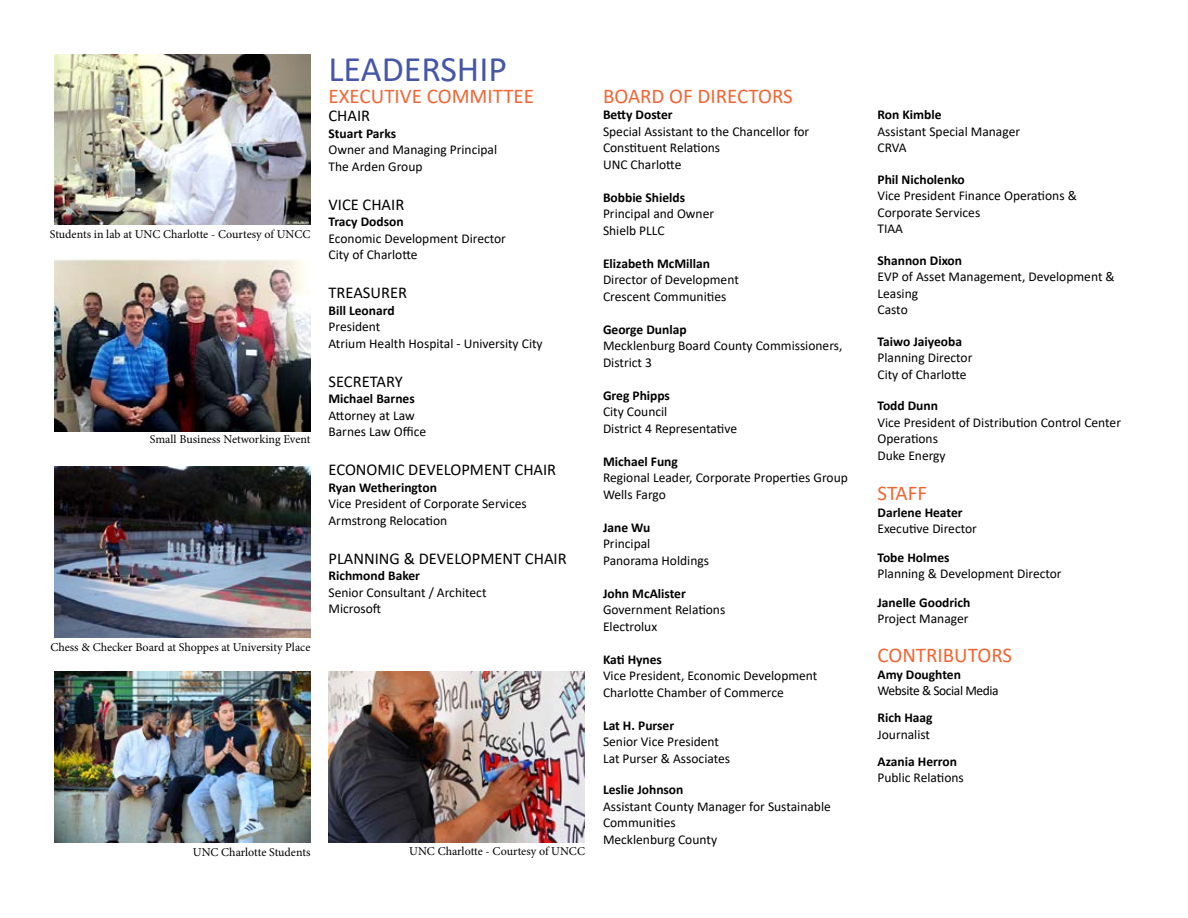
<style>
.page{position:relative;width:1188px;height:918px;background:#fff}
.page>*{position:absolute;margin:0;border:0;box-sizing:border-box;transform-origin:0 0}
.t1{font:36px "Calibri";color:#4657a7}
.t2{font:21px "Calibri";color:#f26533}
.t3{font:16.5px "Calibri";color:#000}
.t4{font:13.5px/16.5px "Calibri";color:#000}
.t5{font:700 13.5px "Calibri";color:#000}
.t6{font:13.5px "Calibri";letter-spacing:-.03em;color:#000}
.t7{font:12px "Minion Pro";letter-spacing:-.005em;color:#000}
</style>
<div class="page">
<img style="left:54px;top:54px;width:256px;height:171px">
<img style="left:328px;top:671px;width:257px;height:172px">
<img style="left:54px;top:259px;width:256px;height:172px">
<img style="left:54px;top:466px;width:256px;height:171px">
<img style="left:54px;top:672px;width:256px;height:171px">
<p class="t7" style="left:50px;top:226px;width:262px">Students in lab at UNC Charlotte - Courtesy of UNCC</p>
<p class="t7" style="left:150px;top:431px;width:162px">Small Business Networking Event</p>
<p class="t7" style="left:50px;top:639px;width:262px">Chess &amp; Checker Board at Shoppes at University Place</p>
<h1 class="t1" style="left:328px;top:44px;width:180px">LEADERSHIP</h1>
<h2 class="t2" style="left:328px;top:82px;width:207px">EXECUTIVE COMMITTEE</h2>
<p class="t3" style="left:328px;top:105px;width:43px">CHAIR</p>
<p class="t5" style="left:328px;top:124px;width:69px">Stuart Parks</p>
<p class="t4" style="left:328px;top:141px;width:170px">Owner and Managing Principal<br>The Arden Group</p>
<p class="t3" style="left:328px;top:193px;width:77px">VICE CHAIR</p>
<p class="t5" style="left:328px;top:212px;width:77px">Tracy Dodson</p>
<p class="t4" style="left:328px;top:230px;width:179px">Economic Development Director<br>City of Charlotte</p>
<p class="t3" style="left:328px;top:282px;width:80px">TREASURER</p>
<p class="t5" style="left:328px;top:301px;width:68px">Bill Leonard</p>
<p class="t4" style="left:328px;top:318px;width:216px">President<br>Atrium Health Hospital - University City</p>
<p class="t3" style="left:328px;top:370px;width:76px">SECRETARY</p>
<p class="t5" style="left:328px;top:389px;width:88px">Michael Barnes</p>
<p class="t4" style="left:328px;top:407px;width:99px">Attorney at Law<br>Barnes Law Office</p>
<p class="t3" style="left:328px;top:459px;width:229px">ECONOMIC DEVELOPMENT CHAIR</p>
<p class="t5" style="left:328px;top:478px;width:110px">Ryan Wetherington</p>
<p class="t4" style="left:328px;top:495px;width:200px">Vice President of Corporate Services<br>Armstrong Relocation</p>
<p class="t3" style="left:328px;top:547px;width:240px">PLANNING &amp; DEVELOPMENT CHAIR</p>
<p class="t5" style="left:328px;top:566px;width:93px">Richmond Baker</p>
<p class="t4" style="left:328px;top:584px;width:160px">Senior Consultant / Architect<br>Microsoft</p>
<p class="t7" style="left:193px;top:844px;width:119px">UNC Charlotte Students</p>
<p class="t7" style="left:409px;top:843px;width:177px">UNC Charlotte - Courtesy of UNCC</p>
<h2 class="t2" style="left:603px;top:81px;width:191px">BOARD OF DIRECTORS</h2>
<p class="t5" style="left:603px;top:105px;width:71px">Betty Doster</p>
<p class="t4" style="left:603px;top:123px;width:208px">Special Assistant to the Chancellor for<br>Constituent Relations<br>UNC Charlotte</p>
<p class="t5" style="left:603px;top:188px;width:84px">Bobbie Shields</p>
<p class="t4" style="left:603px;top:205px;width:113px">Principal and Owner<br>Shielb PLLC</p>
<p class="t5" style="left:603px;top:254px;width:109px">Elizabeth McMillan</p>
<p class="t4" style="left:603px;top:271px;width:137px">Director of Development<br>Crescent Communities</p>
<p class="t5" style="left:603px;top:320px;width:85px">George Dunlap</p>
<p class="t4" style="left:603px;top:337px;width:241px">Mecklenburg Board County Commissioners,<br>District 3</p>
<p class="t5" style="left:603px;top:386px;width:69px">Greg Phipps</p>
<p class="t4" style="left:603px;top:403px;width:136px">City Council<br>District 4 Representative</p>
<p class="t5" style="left:603px;top:452px;width:76px">Michael Fung</p>
<p class="t4" style="left:603px;top:469px;width:246px">Regional Leader, Corporate Properties Group<br>Wells Fargo</p>
<p class="t5" style="left:603px;top:518px;width:49px">Jane Wu</p>
<p class="t4" style="left:603px;top:535px;width:108px">Principal<br>Panorama Holdings</p>
<p class="t5" style="left:603px;top:584px;width:84px">John McAlister</p>
<p class="t4" style="left:603px;top:601px;width:124px">Government Relations<br>Electrolux</p>
<p class="t5" style="left:603px;top:650px;width:61px">Kati Hynes</p>
<p class="t4" style="left:603px;top:667px;width:216px">Vice President, Economic Development<br>Charlotte Chamber of Commerce</p>
<p class="t5" style="left:603px;top:716px;width:73px">Lat H. Purser</p>
<p class="t4" style="left:603px;top:733px;width:129px">Senior Vice President<br>Lat Purser &amp; Associates</p>
<p class="t5" style="left:603px;top:780px;width:82px">Leslie Johnson</p>
<p class="t4" style="left:603px;top:798px;width:229px">Assistant County Manager for Sustainable<br>Communities<br>Mecklenburg County</p>
<p class="t5" style="left:877px;top:105px;width:65px">Ron Kimble</p>
<p class="t4" style="left:877px;top:123px;width:144px">Assistant Special Manager<br>CRVA</p>
<p class="t5" style="left:877px;top:170px;width:89px">Phil Nicholenko</p>
<p class="t4" style="left:877px;top:187px;width:201px">Vice President Finance Operations &amp;<br>Corporate Services<br>TIAA</p>
<p class="t5" style="left:877px;top:251px;width:86px">Shannon Dixon</p>
<p class="t4" style="left:877px;top:268px;width:239px">EVP of Asset Management, Development &amp;<br>Leasing<br>Casto</p>
<p class="t5" style="left:877px;top:332px;width:86px">Taiwo Jaiyeoba</p>
<p class="t4" style="left:877px;top:349px;width:96px">Planning Director<br>City of Charlotte</p>
<p class="t5" style="left:877px;top:396px;width:62px">Todd Dunn</p>
<p class="t4" style="left:877px;top:414px;width:245px">Vice President of Distribution Control Center<br>Operations<br>Duke Energy</p>
<h2 class="t2" style="left:878px;top:479px;width:51px">STAFF</h2>
<p class="t5" style="left:878px;top:503px;width:87px">Darlene Heater</p>
<p class="t4" style="left:878px;top:520px;width:101px">Executive Director</p>
<p class="t5" style="left:878px;top:548px;width:74px">Tobe Holmes</p>
<p class="t4" style="left:878px;top:565px;width:186px">Planning &amp; Development Director</p>
<p class="t5" style="left:878px;top:593px;width:95px">Janelle Goodrich</p>
<p class="t4" style="left:878px;top:610px;width:93px">Project Manager</p>
<h2 class="t2" style="left:878px;top:641px;width:136px">CONTRIBUTORS</h2>
<p class="t5" style="left:878px;top:665px;width:85px">Amy Doughten</p>
<p class="t6" style="left:878px;top:682px;width:123px">Website &amp; Social Media</p>
<p class="t5" style="left:878px;top:708px;width:57px">Rich Haag</p>
<p class="t4" style="left:878px;top:726px;width:54px">Journalist</p>
<p class="t5" style="left:878px;top:752px;width:81px">Azania Herron</p>
<p class="t4" style="left:878px;top:769px;width:88px">Public Relations</p>
</div>
